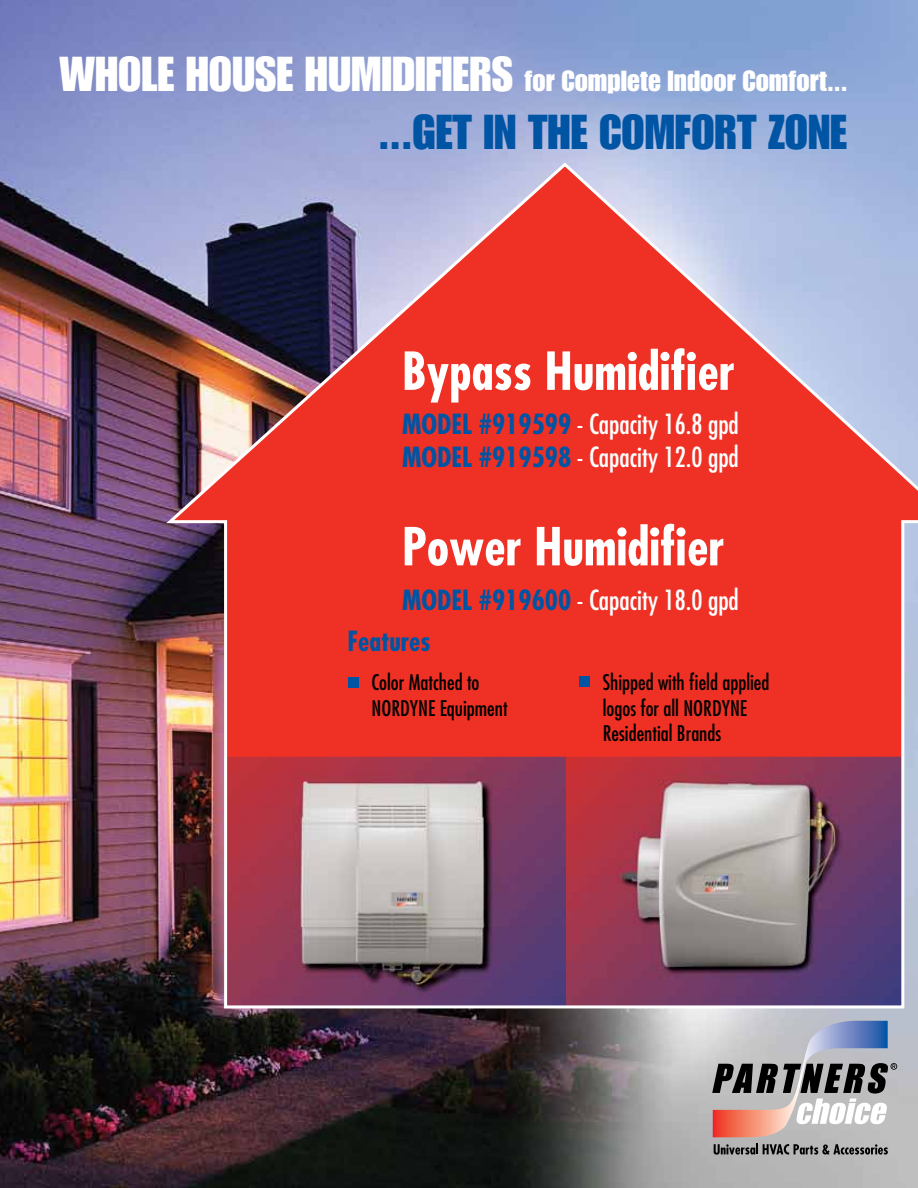
<style>
.page{position:relative;width:918px;height:1188px;background:#fff}
.page>*{position:absolute;margin:0;border:0;box-sizing:border-box;transform-origin:0 0}
.t1{font:75px "Impact T";color:#0054a4}
.t2{font:700 condensed 51px "Futura";color:#fff}
.t3{font:48px "Impact T";color:#0054a4}
.t4{font:28.5px "Impact T";color:#fff}
.t5{font:condensed 27px/32.4px "Futura";color:#fff}
.t6{font:700 condensed 27px "Futura";color:#0054a4}
.t7{font:condensed 21px/25.2px "Futura";color:#000}
.s1{font-size:48px}
.s2{font-weight:700;color:#0054a4}
</style>
<div class="page">
<img style="left:0;top:0;width:918px;height:1188px">
<img style="left:166px;top:162px;width:752px;height:846px">
<svg style="left:714px;top:1144px;width:174px;height:11px;background:#6e6e6e"></svg>
<svg style="left:712px;top:1021px;width:185px;height:116px;background:#a69fa3"></svg>
<h3 class="t4" style="left:60px;top:64px;width:790px"><span class="s1">WHOLE HOUSE HUMIDIFIERS</span> for Complete Indoor Comfort...</h3>
<h3 class="t3" style="left:378px;top:104px;width:471px">...GET IN THE COMFORT ZONE</h3>
<h2 class="t2" style="left:402px;top:339px;width:334px">Bypass Humidifier</h2>
<p class="t5" style="left:402px;top:408px;width:338px"><span class="s2">MODEL #919599</span> - Capacity 16.8 gpd<br><span class="s2">MODEL #919598</span> - Capacity 12.0 gpd</p>
<h2 class="t2" style="left:402px;top:515px;width:324px">Power Humidifier</h2>
<p class="t5" style="left:402px;top:583px;width:338px"><span class="s2">MODEL #919600</span> - Capacity 18.0 gpd</p>
<p class="t6" style="left:348px;top:625px;width:85px">Features</p>
<h1 class="t1" style="left:345px;top:617px;width:19px">.</h1>
<p class="t7" style="left:372px;top:670px;width:138px">Color Matched to<br>NORDYNE Equipment</p>
<h1 class="t1" style="left:576px;top:617px;width:19px">.</h1>
<p class="t7" style="left:603px;top:670px;width:168px">Shipped with field applied logos for all NORDYNE<br>Residential Brands</p>
</div>
